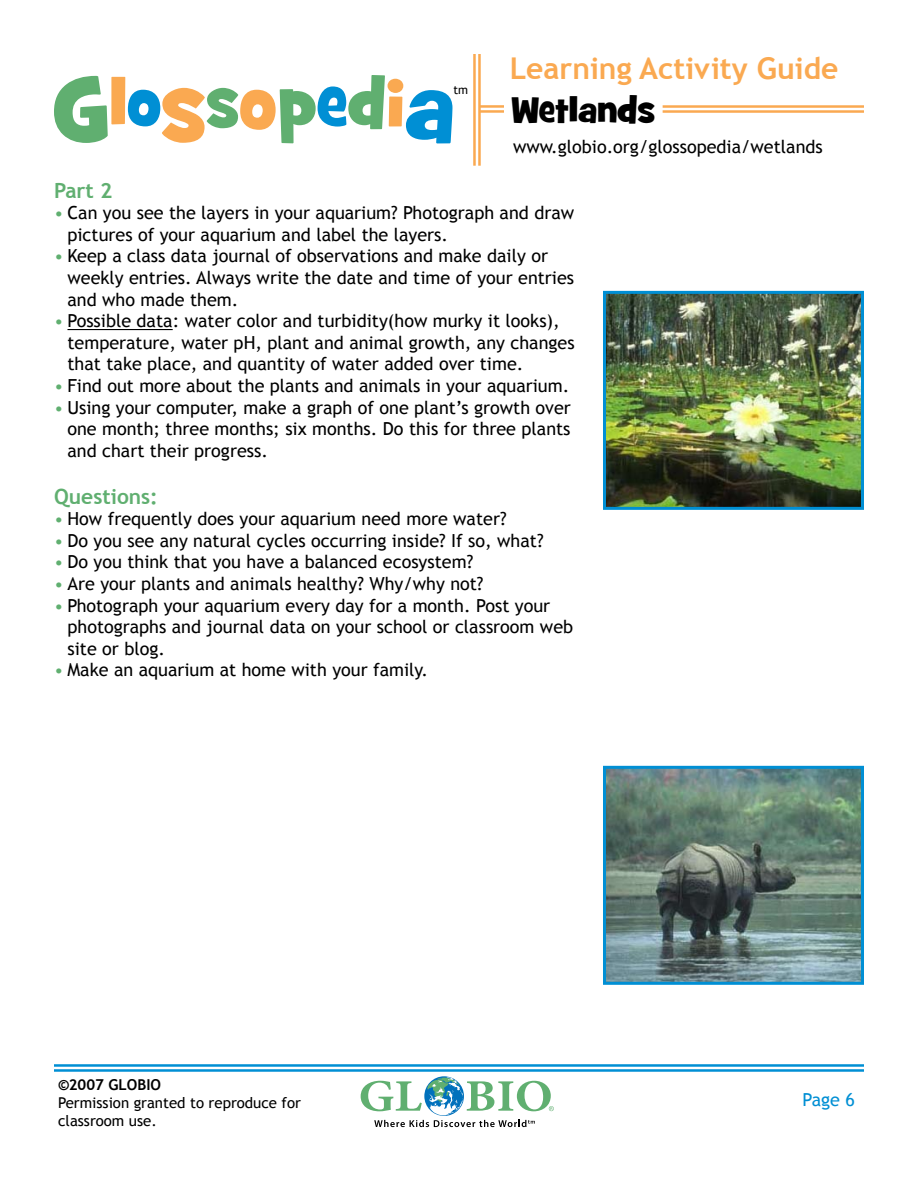
<style>
.page{position:relative;width:918px;height:1188px;background:#fff}
.page>*{position:absolute;margin:0;border:0;box-sizing:border-box;transform-origin:0 0}
.t1{font:36px "Grilled Cheese BTN";color:#000}
.t2{font:700 30px "Trebuchet MS";color:#faa951}
.t3{font:700 21px "Trebuchet MS";color:#60af70}
.t4{font:18px/21.6px "Trebuchet MS";color:#000}
.t5{font:18px "Trebuchet MS";color:#008fd4}
.t6{font:15px/18px "Trebuchet MS";color:#000}
.t7{font:700 15px "Trebuchet MS";color:#000}
.t8{font:12px "Trebuchet MS";color:#000}
.s1{color:#60af70}
</style>
<div class="page">
<hr style="left:478px;top:54px;width:3px;height:112px;background:#faa951">
<hr style="left:473px;top:54px;width:3px;height:112px;background:#faa951">
<hr style="left:480px;top:105px;width:24px;height:3px;background:#faa951">
<hr style="left:480px;top:110px;width:24px;height:3px;background:#faa951">
<hr style="left:663px;top:105px;width:201px;height:3px;background:#faa951">
<hr style="left:663px;top:110px;width:201px;height:3px;background:#faa951">
<svg style="left:54px;top:76px;width:54px;height:67px"></svg>
<div style="left:111px;top:77px;width:14px;height:47px;background:#faa951"></div>
<svg style="left:128px;top:75px;width:324px;height:68px"></svg>
<svg style="left:361px;top:1077px;width:193px;height:50px"></svg>
<hr style="left:54px;top:1064px;width:810px;height:3px;background:#008fd4">
<hr style="left:54px;top:1069px;width:810px;height:3px;background:#008fd4">
<hr style="left:68px;top:329px;width:105px;height:1px;background:#000">
<img style="left:607px;top:770px;width:253px;height:211px">
<div style="left:603px;top:766px;width:261px;height:219px;border:3px solid #008fd4"></div>
<img style="left:607px;top:295px;width:253px;height:211px">
<div style="left:603px;top:291px;width:261px;height:219px;border:3px solid #008fd4"></div>
<p class="t8" style="left:453px;top:82px;width:16px">tm</p>
<h2 class="t2" style="left:510px;top:50px;width:330px">Learning Activity Guide</h2>
<h1 class="t1" style="left:512px;top:87px;width:145px">Wetlands</h1>
<p class="t4" style="left:513px;top:136px;width:311px">www.globio.org/glossopedia/wetlands</p>
<p class="t3" style="left:54px;top:177px;width:60px">Part 2</p>
<p class="t4" style="left:68px;top:202px;width:508px;text-indent:-14px"><span class="s1">•</span> Can you see the layers in your aquarium? Photograph and draw pictures of your aquarium and label the layers.</p>
<p class="t4" style="left:68px;top:246px;width:508px;text-indent:-14px"><span class="s1">•</span> Keep a class data journal of observations and make daily or weekly entries. Always write the date and time of your entries and who made them.</p>
<p class="t4" style="left:68px;top:310px;width:509px;text-indent:-14px"><span class="s1">•</span> Possible data: water color and turbidity(how murky it looks), temperature, water pH, plant and animal growth, any changes that take place, and quantity of water added over time.</p>
<p class="t4" style="left:54px;top:375px;width:517px"><span class="s1">•</span> Find out more about the plants and animals in your aquarium.</p>
<p class="t4" style="left:68px;top:397px;width:505px;text-align:justify;text-indent:-14px"><span class="s1">•</span> Using your computer, make a graph of one plant’s growth over one month; three months; six months. Do this for three plants and chart their progress.</p>
<p class="t3" style="left:54px;top:483px;width:106px">Questions:</p>
<p class="t4" style="left:54px;top:508px;width:454px"><span class="s1">•</span> How frequently does your aquarium need more water?</p>
<p class="t4" style="left:54px;top:530px;width:491px"><span class="s1">•</span> Do you see any natural cycles occurring inside? If so, what?</p>
<p class="t4" style="left:54px;top:552px;width:421px"><span class="s1">•</span> Do you think that you have a balanced ecosystem?</p>
<p class="t4" style="left:54px;top:573px;width:431px"><span class="s1">•</span> Are your plants and animals healthy? Why/why not?</p>
<p class="t4" style="left:68px;top:595px;width:507px;text-indent:-14px"><span class="s1">•</span> Photograph your aquarium every day for a month. Post your photographs and journal data on your school or classroom web site or blog.</p>
<p class="t4" style="left:54px;top:660px;width:376px"><span class="s1">•</span> Make an aquarium at home with your family.</p>
<p class="t7" style="left:58px;top:1075px;width:104px">©2007 GLOBIO</p>
<p class="t6" style="left:58px;top:1094px;width:244px">Permission granted to reproduce for classroom use.</p>
<p class="t5" style="left:803px;top:1089px;width:39px">Page</p>
</div>
